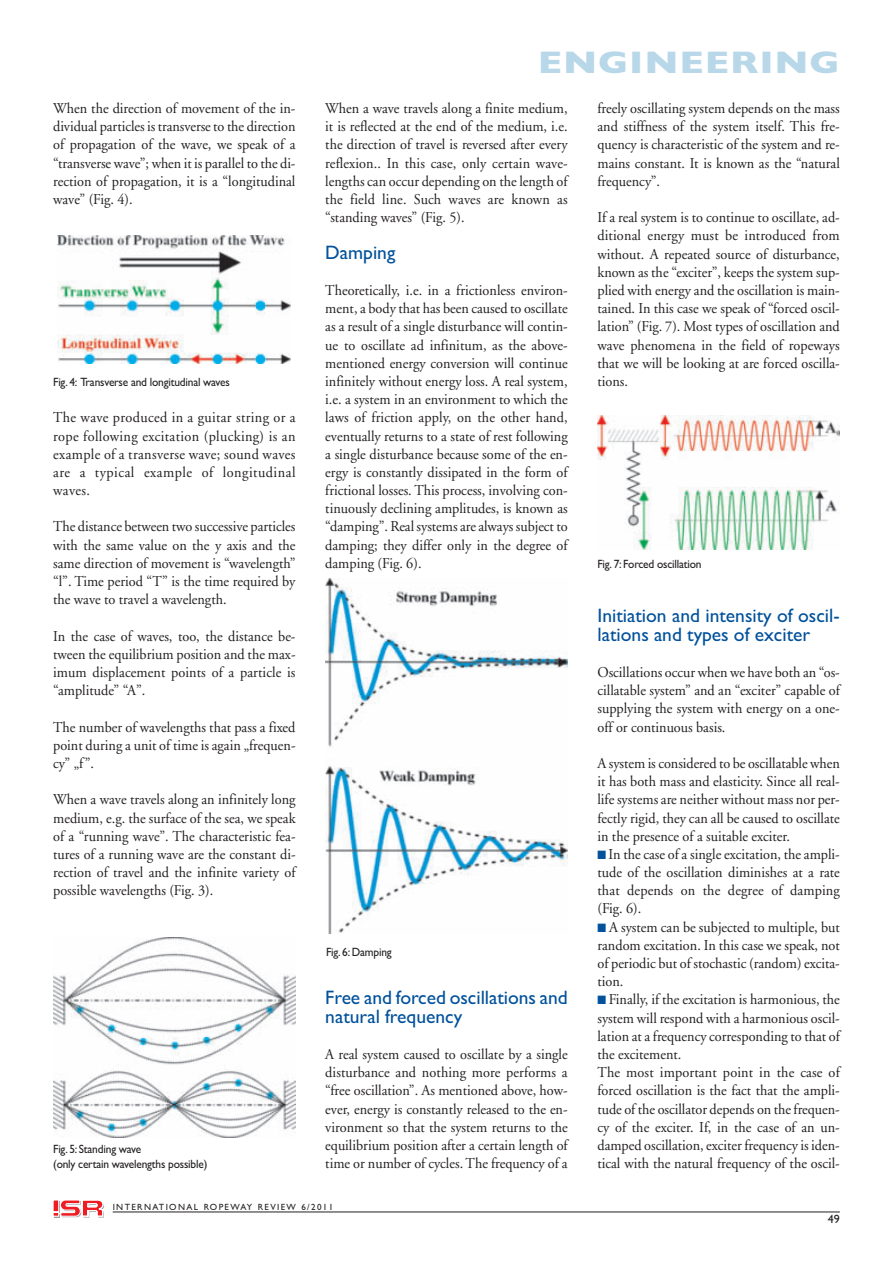
<style>
.page{position:relative;width:893px;height:1263px;background:#fff}
.page>*{position:absolute;margin:0;border:0;box-sizing:border-box;transform-origin:0 0}
.t1{font:700 31.5px "Gill Sans";letter-spacing:.025em;color:#b8d8e9;scale:1.2 1}
.t2{font:19.5px/18.1px "Gill Sans";color:#01519b}
.t3{font:15px/18.1px "Adobe Garamond";color:#231f20;text-align:justify;scale:.95 1}
.t4{font:12px/15px "Gill Sans";letter-spacing:-.015em;color:#231f20;scale:.95 1}
.t5{font:12px "Gill Sans";letter-spacing:-.015em;color:#231f20}
.t6{font:9px "Gill Sans";letter-spacing:.15em;color:#231f20}
.s1{color:#01519b}
</style>
<div class="page">
<svg style="left:53px;top:1200px;width:51px;height:18px"></svg>
<hr style="left:113px;top:1211px;width:727px;height:1px;background:#231f20">
<img style="left:58px;top:235px;width:232px;height:128px">
<img style="left:53px;top:938px;width:243px;height:199px">
<img style="left:325px;top:578px;width:243px;height:355px">
<img style="left:597px;top:415px;width:243px;height:135px">
<p class="t3" style="left:53px;top:101px;width:257px">When the direction of movement of the in&shy;dividual particles is transverse to the direction of propagation of the wave, we speak of a “transverse wave”; when it is parallel to the di&shy;rection of propagation, it is a “longitudinal wave” (Fig. 4).</p>
<p class="t4" style="left:53px;top:376px;width:187px">Fig. 4: Transverse and longitudinal waves</p>
<p class="t3" style="left:53px;top:410px;width:257px">The wave produced in a guitar string or a rope following excitation (plucking) is an example of a transverse wave; sound waves are a typical example of longitudinal waves.</p>
<p class="t3" style="left:53px;top:519px;width:257px">The distance between two successive particles with the same value on the y axis and the same direction of movement is “wavelength” “l”. Time period “T” is the time required by the wave to travel a wavelength.</p>
<p class="t3" style="left:53px;top:628px;width:257px">In the case of waves, too, the distance be&shy;tween the equilibrium position and the max&shy;imum displacement points of a particle is “amplitude” “A”.</p>
<p class="t3" style="left:53px;top:719px;width:257px">The number of wavelengths that pass a fixed point during a unit of time is again „frequen&shy;cy” „f”.</p>
<p class="t3" style="left:53px;top:792px;width:257px">When a wave travels along an infinitely long medium, e.g. the surface of the sea, we speak of a “running wave”. The characteristic fea&shy;tures of a running wave are the constant di&shy;rection of travel and the infinite variety of possible wavelengths (Fig. 3).</p>
<p class="t4" style="left:53px;top:1143px;width:164px">Fig. 5: Standing wave<br>(only certain wavelengths possible)</p>
<p class="t1" style="left:538px;top:51px;width:253px">ENGINEERING</p>
<p class="t3" style="left:325px;top:101px;width:257px">When a wave travels along a finite medium, it is reflected at the end of the medium, i.e. the direction of travel is reversed after every reflexion.. In this case, only certain wave&shy;lengths can occur depending on the length of the field line. Such waves are known as “standing waves” (Fig. 5).</p>
<p class="t2" style="left:325px;top:245px;width:72px">Damping</p>
<p class="t3" style="left:325px;top:283px;width:257px">Theoretically, i.e. in a frictionless environ&shy;ment, a body that has been caused to oscillate as a result of a single disturbance will contin&shy;ue to oscillate ad infinitum, as the above&shy;mentioned energy conversion will continue infinitely without energy loss. A real system, i.e. a system in an environment to which the laws of friction apply, on the other hand, eventually returns to a state of rest following a single disturbance because some of the en&shy;ergy is constantly dissipated in the form of frictional losses. This process, involving con&shy;tinuously declining amplitudes, is known as “damping”. Real systems are always subject to damping; they differ only in the degree of damping (Fig. 6).</p>
<p class="t4" style="left:326px;top:946px;width:71px">Fig. 6: Damping</p>
<p class="t2" style="left:325px;top:991px;width:244px">Free and forced oscillations and natural frequency</p>
<p class="t3" style="left:325px;top:1046px;width:257px">A real system caused to oscillate by a single disturbance and nothing more performs a “free oscillation”. As mentioned above, how&shy;ever, energy is constantly released to the en&shy;vironment so that the system returns to the equilibrium position after a certain length of time or number of cycles. The frequency of a</p>
<p class="t3" style="left:597px;top:101px;width:257px">freely oscillating system depends on the mass and stiffness of the system itself. This fre&shy;quency is characteristic of the system and re&shy;mains constant. It is known as the “natural frequency”.</p>
<p class="t3" style="left:597px;top:210px;width:257px">If a real system is to continue to oscillate, ad&shy;ditional energy must be introduced from without. A repeated source of disturbance, known as the “exciter”, keeps the system sup&shy;plied with energy and the oscillation is main&shy;tained. In this case we speak of “forced oscil&shy;lation” (Fig. 7). Most types of oscillation and wave phenomena in the field of ropeways that we will be looking at are forced oscilla&shy;tions.</p>
<p class="t4" style="left:597px;top:558px;width:111px">Fig. 7: Forced oscillation</p>
<p class="t2" style="left:597px;top:609px;width:244px">Initiation and intensity of oscil&shy;lations and types of exciter</p>
<p class="t3" style="left:597px;top:664px;width:257px">Oscillations occur when we have both an “os&shy;cillatable system” and an “exciter” capable of supplying the system with energy on a one&shy;off or continuous basis.</p>
<p class="t3" style="left:597px;top:755px;width:257px">A system is considered to be oscillatable when it has both mass and elasticity. Since all real&shy;life systems are neither without mass nor per&shy;fectly rigid, they can all be caused to oscillate in the presence of a suitable exciter.</p>
<p class="t3" style="left:597px;top:846px;width:257px"><span class="s1">■</span> In the case of a single excitation, the ampli&shy;tude of the oscillation diminishes at a rate that depends on the degree of damping (Fig. 6).</p>
<p class="t3" style="left:597px;top:919px;width:257px"><span class="s1">■</span> A system can be subjected to multiple, but random excitation. In this case we speak, not of periodic but of stochastic (random) excita&shy;tion.</p>
<p class="t3" style="left:597px;top:992px;width:257px;text-align:left"><span class="s1">■</span> Finally, if the excitation is harmonious, the system will respond with a harmonious oscil&shy;lation at a frequency corresponding to that of the excitement.<br>The most important point in the case of forced oscillation is the fact that the ampli&shy;tude of the oscillator depends on the frequen&shy;cy of the exciter. If, in the case of an un&shy;damped oscillation, exciter frequency is iden&shy;tical with the natural frequency of the oscil-</p>
<p class="t6" style="left:113px;top:1203px;width:222px">INTERNATIONAL ROPEWAY REVIEW 6/2011</p>
<p class="t5" style="left:828px;top:1214px;width:13px">49</p>
</div>
